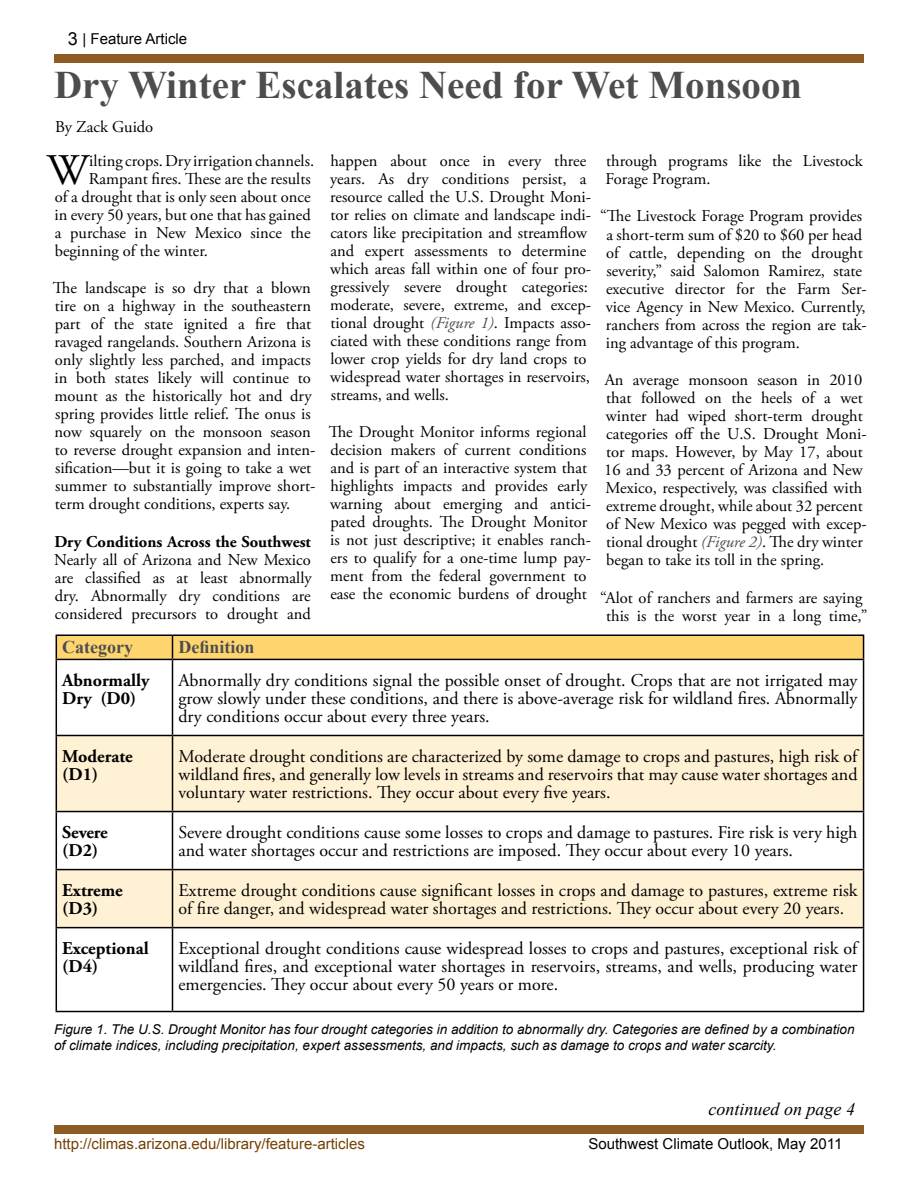
<style>
.page{position:relative;width:918px;height:1188px;background:#fff}
.page>*{position:absolute;margin:0;border:0;box-sizing:border-box;transform-origin:0 0}
.t1{font:43.65px "Adobe Garamond Pro";color:#000}
.t2{font:700 39px "Times New Roman";color:#4d4d4f}
.t3{font:18px/18px "Adobe Garamond Pro";color:#000;text-align:justify}
.t4{font:700 18px/18px "Adobe Garamond Pro";color:#000}
.t5{font:700 18px "Times New Roman";color:#4d4d4f}
.t6{font:italic 18px "Times New Roman";color:#000}
.t7{font:16.5px/18px "Adobe Garamond Pro";color:#000}
.t8{font:700 16.5px "Adobe Garamond Pro";color:#000}
.t9{font:15px "Arial";color:#753f00}
.t10{font:15px "Arial";color:#000}
.t11{font:italic 13.5px/16.2px "Arial";color:#000}
.s1{font-size:18px}
.s2{font-style:italic;color:#4d4d4f}
</style>
<div class="page">
<div style="left:54px;top:1125px;width:810px;height:9px;background:#8e5b24"></div>
<div style="left:54px;top:54px;width:810px;height:9px;background:#8e5b24"></div>
<svg style="left:57px;top:736px;width:806px;height:191px;fill:#fff1d4"></svg>
<hr style="left:56px;top:660px;width:1px;height:75px;background:#000">
<hr style="left:172px;top:660px;width:1px;height:75px;background:#000">
<hr style="left:863px;top:660px;width:1px;height:75px;background:#000">
<hr style="left:56px;top:735px;width:116px;height:1px;background:#000">
<hr style="left:56px;top:736px;width:1px;height:75px;background:#000">
<hr style="left:172px;top:735px;width:692px;height:1px;background:#000">
<hr style="left:172px;top:736px;width:1px;height:75px;background:#000">
<hr style="left:863px;top:736px;width:1px;height:75px;background:#000">
<hr style="left:56px;top:811px;width:116px;height:1px;background:#000">
<hr style="left:56px;top:812px;width:1px;height:57px;background:#000">
<hr style="left:172px;top:811px;width:692px;height:1px;background:#000">
<hr style="left:172px;top:812px;width:1px;height:57px;background:#000">
<hr style="left:863px;top:812px;width:1px;height:57px;background:#000">
<hr style="left:56px;top:869px;width:116px;height:1px;background:#000">
<hr style="left:56px;top:870px;width:1px;height:57px;background:#000">
<hr style="left:172px;top:869px;width:692px;height:1px;background:#000">
<hr style="left:172px;top:870px;width:1px;height:57px;background:#000">
<hr style="left:863px;top:870px;width:1px;height:57px;background:#000">
<hr style="left:56px;top:927px;width:116px;height:1px;background:#000">
<hr style="left:56px;top:928px;width:1px;height:83px;background:#000">
<hr style="left:172px;top:927px;width:692px;height:1px;background:#000">
<hr style="left:172px;top:928px;width:1px;height:83px;background:#000">
<hr style="left:863px;top:928px;width:1px;height:83px;background:#000">
<hr style="left:56px;top:1011px;width:116px;height:1px;background:#000">
<hr style="left:172px;top:1011px;width:692px;height:1px;background:#000">
<hr style="left:56px;top:634px;width:116px;height:2px;background:#000">
<hr style="left:56px;top:659px;width:116px;height:1px;background:#000">
<hr style="left:172px;top:634px;width:692px;height:2px;background:#000">
<svg style="left:56px;top:635px;width:808px;height:24px;background:#eec768"></svg>
<hr style="left:172px;top:659px;width:692px;height:1px;background:#000">
<p class="t10" style="left:68px;top:29px;width:121px"><span class="s1">3</span> | Feature Article</p>
<h2 class="t2" style="left:54px;top:58px;width:750px">Dry Winter Escalates Need for Wet Monsoon</h2>
<p class="t7" style="left:55px;top:119px;width:100px">By Zack Guido</p>
<h1 class="t1" style="left:47px;top:144px;width:43px">W</h1>
<p class="t7" style="left:89px;top:152px;width:226px">ilting crops. Dry irrigation channels.</p>
<p class="t7" style="left:89px;top:170px;width:223px">Rampant fires. These are the results</p>
<p class="t7" style="left:55px;top:188px;width:257px">of a drought that is only seen about once</p>
<p class="t7" style="left:55px;top:206px;width:258px">in every 50 years, but one that has gained</p>
<p class="t7" style="left:55px;top:224px;width:257px">a purchase in New Mexico since the</p>
<p class="t7" style="left:55px;top:242px;width:155px">beginning of the winter.</p>
<p class="t7" style="left:53px;top:280px;width:264px">The landscape is so dry that a blown tire on a highway in the southeastern part of the state ignited a fire that ravaged rangelands. Southern Arizona is only slightly less parched, and impacts in both states likely will continue to mount as the historically hot and dry spring provides little relief. The onus is now squarely on the monsoon season to reverse drought expansion and inten&shy;sification—but it is going to take a wet summer to substantially improve short&shy;term drought conditions, experts say.</p>
<p class="t8" style="left:54px;top:532px;width:258px">Dry Conditions Across the Southwest</p>
<p class="t7" style="left:54px;top:551px;width:259px;text-align:justify">Nearly all of Arizona and New Mexico are classified as at least abnormally dry. Abnormally dry conditions are considered precursors to drought and</p>
<p class="t7" style="left:330px;top:152px;width:263px">happen about once in every three years. As dry conditions persist, a resource called the U.S. Drought Moni&shy;tor relies on climate and landscape indi&shy;cators like precipitation and streamflow and expert assessments to determine which areas fall within one of four pro&shy;gressively severe drought categories: moderate, severe, extreme, and excep&shy;tional drought <span class="s2">(Figure 1)</span>. Impacts asso&shy;ciated with these conditions range from lower crop yields for dry land crops to widespread water shortages in reservoirs, streams, and wells.</p>
<p class="t7" style="left:329px;top:424px;width:264px">The Drought Monitor informs regional decision makers of current conditions and is part of an interactive system that highlights impacts and provides early warning about emerging and antici&shy;pated droughts. The Drought Monitor is not just descriptive; it enables ranch&shy;ers to qualify for a one-time lump pay&shy;ment from the federal government to ease the economic burdens of drought</p>
<p class="t7" style="left:606px;top:152px;width:259px">through programs like the Livestock<br>Forage Program.</p>
<p class="t7" style="left:606px;top:208px;width:262px;text-indent:-6px">“The Livestock Forage Program provides a short-term sum of $20 to $60 per head of cattle, depending on the drought severity,” said Salomon Ramirez, state executive director for the Farm Ser&shy;vice Agency in New Mexico. Currently, ranchers from across the region are tak&shy;ing advantage of this program.</p>
<p class="t7" style="left:604px;top:371px;width:264px">An average monsoon season in 2010 that followed on the heels of a wet winter had wiped short-term drought categories off the U.S. Drought Moni&shy;tor maps. However, by May 17, about 16 and 33 percent of Arizona and New Mexico, respectively, was classified with extreme drought, while about 32 percent of New Mexico was pegged with excep&shy;tional drought <span class="s2">(Figure 2)</span>. The dry winter began to take its toll in the spring.</p>
<p class="t7" style="left:600px;top:589px;width:269px;text-align:center">“Alot of ranchers and farmers are saying this is the worst year in a long time,”</p>
<p class="t5" style="left:62px;top:635px;width:72px">Category</p>
<p class="t5" style="left:179px;top:635px;width:78px">Definition</p>
<p class="t4" style="left:62px;top:672px;width:89px">Abnormally<br>Dry (D0)</p>
<p class="t3" style="left:179px;top:672px;width:680px">Abnormally dry conditions signal the possible onset of drought. Crops that are not irrigated may grow slowly under these conditions, and there is above-average risk for wildland fires. Abnormally dry conditions occur about every three years.</p>
<p class="t4" style="left:62px;top:748px;width:72px">Moderate (D1)</p>
<p class="t3" style="left:179px;top:748px;width:681px">Moderate drought conditions are characterized by some damage to crops and pastures, high risk of wildland fires, and generally low levels in streams and reservoirs that may cause water shortages and voluntary water restrictions. They occur about every five years.</p>
<p class="t4" style="left:62px;top:824px;width:47px">Severe (D2)</p>
<p class="t3" style="left:179px;top:824px;width:680px">Severe drought conditions cause some losses to crops and damage to pastures. Fire risk is very high and water shortages occur and restrictions are imposed. They occur about every 10 years.</p>
<p class="t4" style="left:62px;top:882px;width:62px">Extreme (D3)</p>
<p class="t3" style="left:179px;top:882px;width:681px">Extreme drought conditions cause significant losses in crops and damage to pastures, extreme risk of fire danger, and widespread water shortages and restrictions. They occur about every 20 years.</p>
<p class="t4" style="left:62px;top:940px;width:88px">Exceptional (D4)</p>
<p class="t3" style="left:179px;top:940px;width:681px">Exceptional drought conditions cause widespread losses to crops and pastures, exceptional risk of wildland fires, and exceptional water shortages in reservoirs, streams, and wells, producing water emergencies. They occur about every 50 years or more.</p>
<p class="t11" style="left:54px;top:1021px;width:802px">Figure 1. The U.S. Drought Monitor has four drought categories in addition to abnormally dry. Categories are defined by a combination of climate indices, including precipitation, expert assessments, and impacts, such as damage to crops and water scarcity.</p>
<p class="t9" style="left:54px;top:1134px;width:312px">http://climas.arizona.edu/library/feature-articles</p>
<p class="t6" style="left:709px;top:1097px;width:148px">continued on page 4</p>
<p class="t10" style="left:588px;top:1134px;width:256px">Southwest Climate Outlook, May 2011</p>
</div>
